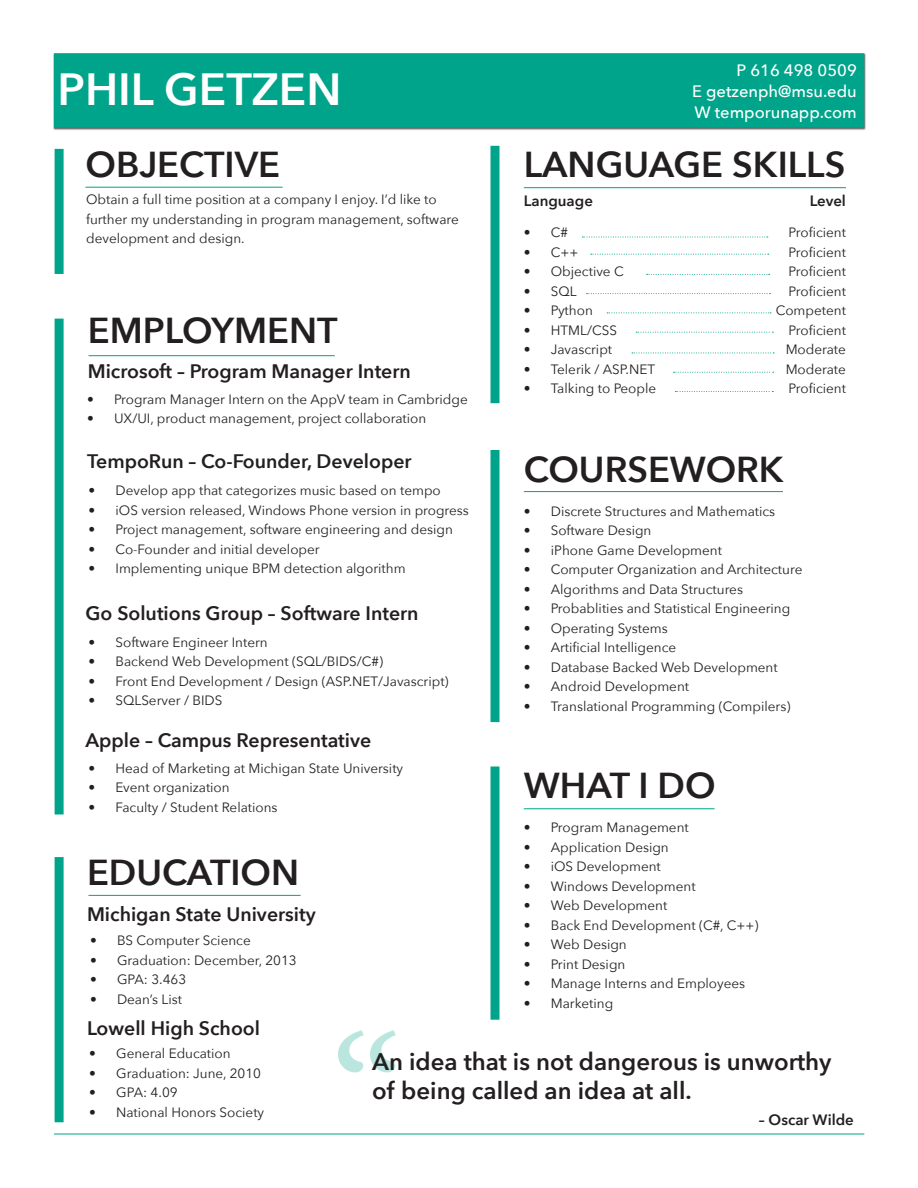
<style>
.page{position:relative;width:918px;height:1188px;background:#fff}
.page>*{position:absolute;margin:0;border:0;box-sizing:border-box;transform-origin:0 0}
.t1{font:183px "Minion Pro";color:#00a48a}
.t2{font:600 45px "Avenir Next";color:#fff}
.t3{font:600 36px "Avenir Next";color:#231f20}
.t4{font:600 24px/28.8px "Avenir Next";color:#231f20}
.t5{font:600 19.5px "Avenir Next";color:#231f20}
.t6{font:500 16.5px/21px "Avenir Next";color:#fff;text-align:justify}
.t7{font:600 15px "Avenir Next";color:#231f20}
.t8{font:13.5px/19.5px "Avenir Next";color:#231f20}
</style>
<div class="page">
<div style="left:54px;top:53px;width:812px;height:78px;background:#231f20;opacity:.75"></div>
<div style="left:54px;top:53px;width:810px;height:75px;background:#00a48a;border:2px solid #00a48a"></div>
<div style="left:55px;top:149px;width:9px;height:125px;background:#00a48a"></div>
<div style="left:55px;top:319px;width:9px;height:496px;background:#00a48a"></div>
<div style="left:55px;top:857px;width:9px;height:265px;background:#00a48a"></div>
<div style="left:490px;top:146px;width:10px;height:257px;background:#00a48a"></div>
<div style="left:490px;top:450px;width:10px;height:272px;background:#00a48a"></div>
<div style="left:490px;top:767px;width:10px;height:253px;background:#00a48a"></div>
<hr style="left:86px;top:187px;width:197px;height:1px;background:#00a48a">
<hr style="left:88px;top:355px;width:247px;height:1px;background:#00a48a">
<hr style="left:88px;top:895px;width:213px;height:1px;background:#00a48a">
<hr style="left:524px;top:187px;width:322px;height:1px;background:#00a48a">
<hr style="left:524px;top:491px;width:259px;height:1px;background:#00a48a">
<hr style="left:524px;top:809px;width:191px;height:1px;background:#00a48a">
<svg style="left:582px;top:237px;width:186px;height:1px"></svg>
<svg style="left:591px;top:254px;width:178px;height:1px"></svg>
<svg style="left:647px;top:274px;width:123px;height:1px"></svg>
<svg style="left:587px;top:293px;width:184px;height:1px"></svg>
<svg style="left:607px;top:313px;width:164px;height:1px"></svg>
<svg style="left:636px;top:332px;width:137px;height:1px"></svg>
<svg style="left:632px;top:353px;width:142px;height:1px"></svg>
<svg style="left:674px;top:372px;width:100px;height:1px"></svg>
<svg style="left:675px;top:391px;width:98px;height:1px"></svg>
<hr style="left:54px;top:1134px;width:810px;height:1px;background:#00a48a">
<p class="t2" style="left:58px;top:51px;width:285px">PHIL GETZEN</p>
<p class="t3" style="left:86px;top:134px;width:196px">OBJECTIVE</p>
<p class="t8" style="left:86px;top:189px;width:374px">Obtain a full time position at a company I enjoy. I’d like to further my understanding in program management, software development and design.</p>
<p class="t3" style="left:88px;top:300px;width:251px">EMPLOYMENT</p>
<p class="t5" style="left:88px;top:355px;width:325px">Microsoft – Program Manager Intern</p>
<p class="t8" style="left:87px;top:389px;width:382px">• Program Manager Intern on the AppV team in Cambridge</p>
<p class="t8" style="left:87px;top:408px;width:341px">• UX/UI, product management, project collaboration</p>
<p class="t5" style="left:87px;top:445px;width:326px">TempoRun – Co-Founder, Developer</p>
<p class="t8" style="left:88px;top:480px;width:354px">• Develop app that categorizes music based on tempo</p>
<p class="t8" style="left:88px;top:500px;width:382px">• iOS version released, Windows Phone version in progress</p>
<p class="t8" style="left:88px;top:519px;width:366px">• Project management, software engineering and design</p>
<p class="t8" style="left:88px;top:539px;width:233px">• Co-Founder and initial developer</p>
<p class="t8" style="left:88px;top:558px;width:319px">• Implementing unique BPM detection algorithm</p>
<p class="t5" style="left:86px;top:597px;width:335px">Go Solutions Group – Software Intern</p>
<p class="t8" style="left:88px;top:632px;width:181px">• Software Engineer Intern</p>
<p class="t8" style="left:88px;top:651px;width:296px">• Backend Web Development (SQL/BIDS/C#)</p>
<p class="t8" style="left:88px;top:671px;width:362px">• Front End Development / Design (ASP.NET/Javascript)</p>
<p class="t8" style="left:88px;top:690px;width:135px">• SQLServer / BIDS</p>
<p class="t5" style="left:86px;top:723px;width:287px">Apple – Campus Representative</p>
<p class="t8" style="left:88px;top:757px;width:316px">• Head of Marketing at Michigan State University</p>
<p class="t8" style="left:88px;top:777px;width:143px">• Event organization</p>
<p class="t8" style="left:88px;top:796px;width:191px">• Faculty / Student Relations</p>
<p class="t6" style="left:692px;top:59px;width:166px;text-indent:44px">P 616 498 0509<br>E getzenph@msu.edu W temporunapp.com</p>
<p class="t3" style="left:524px;top:134px;width:323px">LANGUAGE SKILLS</p>
<p class="t7" style="left:524px;top:188px;width:71px">Language</p>
<p class="t7" style="left:810px;top:188px;width:38px">Level</p>
<p class="t8" style="left:524px;top:222px;width:46px">• C#</p>
<p class="t8" style="left:524px;top:242px;width:56px">• C++</p>
<p class="t8" style="left:524px;top:261px;width:101px">• Objective C</p>
<p class="t8" style="left:524px;top:281px;width:54px">• SQL</p>
<p class="t8" style="left:524px;top:300px;width:71px">• Python</p>
<p class="t8" style="left:524px;top:320px;width:95px">• HTML/CSS</p>
<p class="t8" style="left:524px;top:339px;width:90px">• Javascript</p>
<p class="t8" style="left:524px;top:359px;width:133px">• Telerik / ASP.NET</p>
<p class="t8" style="left:524px;top:378px;width:134px">• Talking to People</p>
<p class="t8" style="left:789px;top:222px;width:59px">Proficient</p>
<p class="t8" style="left:789px;top:242px;width:59px">Proficient</p>
<p class="t8" style="left:789px;top:261px;width:59px">Proficient</p>
<p class="t8" style="left:789px;top:281px;width:59px">Proficient</p>
<p class="t8" style="left:776px;top:300px;width:72px">Competent</p>
<p class="t8" style="left:789px;top:320px;width:59px">Proficient</p>
<p class="t8" style="left:786px;top:339px;width:62px">Moderate</p>
<p class="t8" style="left:786px;top:359px;width:62px">Moderate</p>
<p class="t8" style="left:789px;top:378px;width:59px">Proficient</p>
<p class="t3" style="left:524px;top:438px;width:261px">COURSEWORK</p>
<p class="t8" style="left:524px;top:501px;width:253px">• Discrete Structures and Mathematics</p>
<p class="t8" style="left:524px;top:520px;width:129px">• Software Design</p>
<p class="t8" style="left:524px;top:540px;width:200px">• iPhone Game Development</p>
<p class="t8" style="left:524px;top:559px;width:280px">• Computer Organization and Architecture</p>
<p class="t8" style="left:524px;top:579px;width:221px">• Algorithms and Data Structures</p>
<p class="t8" style="left:524px;top:598px;width:268px">• Probablities and Statistical Engineering</p>
<p class="t8" style="left:524px;top:618px;width:145px">• Operating Systems</p>
<p class="t8" style="left:524px;top:637px;width:154px">• Artificial Intelligence</p>
<p class="t8" style="left:524px;top:657px;width:255px">• Database Backed Web Development</p>
<p class="t8" style="left:524px;top:676px;width:167px">• Android Development</p>
<p class="t8" style="left:524px;top:696px;width:268px">• Translational Programming (Compilers)</p>
<p class="t3" style="left:524px;top:755px;width:193px">WHAT I DO</p>
<p class="t3" style="left:87px;top:842px;width:214px">EDUCATION</p>
<p class="t5" style="left:87px;top:898px;width:230px">Michigan State University</p>
<p class="t8" style="left:90px;top:930px;width:162px">• BS Computer Science</p>
<p class="t8" style="left:90px;top:949px;width:208px">• Graduation: December, 2013</p>
<p class="t8" style="left:90px;top:969px;width:98px">• GPA: 3.463</p>
<p class="t8" style="left:90px;top:988px;width:94px">• Dean’s List</p>
<p class="t5" style="left:87px;top:1012px;width:175px">Lowell High School</p>
<p class="t8" style="left:89px;top:1043px;width:143px">• General Education</p>
<p class="t8" style="left:89px;top:1063px;width:173px">• Graduation: June, 2010</p>
<p class="t8" style="left:89px;top:1082px;width:90px">• GPA: 4.09</p>
<p class="t8" style="left:89px;top:1102px;width:176px">• National Honors Society</p>
<p class="t8" style="left:524px;top:817px;width:167px">• Program Management</p>
<p class="t8" style="left:524px;top:837px;width:147px">• Application Design</p>
<p class="t8" style="left:524px;top:856px;width:139px">• iOS Development</p>
<p class="t8" style="left:524px;top:876px;width:173px">• Windows Development</p>
<p class="t8" style="left:524px;top:895px;width:145px">• Web Development</p>
<p class="t8" style="left:524px;top:915px;width:236px">• Back End Development (C#, C++)</p>
<p class="t8" style="left:524px;top:934px;width:105px">• Web Design</p>
<p class="t8" style="left:524px;top:954px;width:103px">• Print Design</p>
<p class="t8" style="left:524px;top:973px;width:223px">• Manage Interns and Employees</p>
<p class="t8" style="left:524px;top:993px;width:91px">• Marketing</p>
<h1 class="t1" style="left:330px;top:980px;width:74px">“</h1>
<p class="t4" style="left:372px;top:1047px;width:461px">An idea that is not dangerous is unworthy of being called an idea at all.</p>
<p class="t7" style="left:759px;top:1107px;width:96px">– Oscar Wilde</p>
</div>
